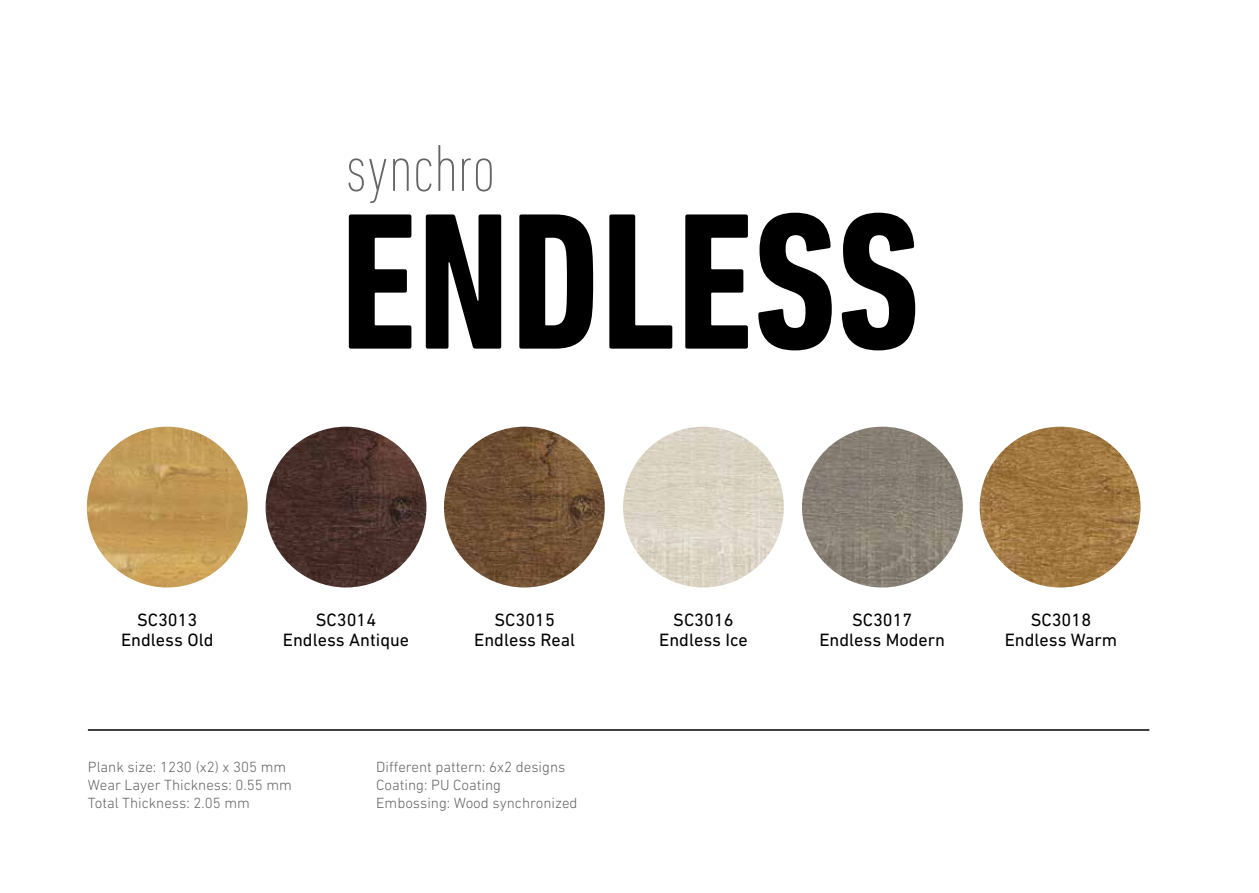
<style>
.page{position:relative;width:1259px;height:893px;background:#fff}
.page>*{position:absolute;margin:0;border:0;box-sizing:border-box;transform-origin:0 0}
.t1{font:700 condensed 197.25px "DIN Next LT Pro";color:#000}
.t2{font:200 condensed 67.5px "DIN Next LT Pro";letter-spacing:-.01em;color:#646567}
.t3{font:18.15px/20.4px "DIN Next LT Pro";color:#000;text-align:center}
.t4{font:300 15px/18px "DIN Next LT Pro";color:#646567}
</style>
<div class="page">
<img style="left:265px;top:427px;width:161px;height:160px;border-radius:80px">
<hr style="left:88px;top:729px;width:1061px;height:2px;background:#000">
<img style="left:623px;top:427px;width:161px;height:160px;border-radius:80px">
<img style="left:802px;top:427px;width:161px;height:160px;border-radius:80px">
<img style="left:979px;top:427px;width:161px;height:160px;border-radius:80px">
<img style="left:87px;top:427px;width:161px;height:160px;border-radius:80px">
<img style="left:444px;top:427px;width:161px;height:160px;border-radius:80px">
<h2 class="t2" style="left:345px;top:130px;width:152px">synchro</h2>
<h1 class="t1" style="left:340px;top:170px;width:582px">ENDLESS</h1>
<p class="t3" style="left:121px;top:609px;width:94px">SC3013<br>Endless Old</p>
<p class="t3" style="left:474px;top:609px;width:103px">SC3015<br>Endless Real</p>
<p class="t3" style="left:283px;top:609px;width:128px">SC3014<br>Endless Antique</p>
<p class="t4" style="left:88px;top:758px;width:205px">Plank size: 1230 (x2) x 305 mm<br>Wear Layer Thickness: 0.55 mm<br>Total Thickness: 2.05 mm</p>
<p class="t4" style="left:376px;top:758px;width:203px">Different pattern: 6x2 designs<br>Coating: PU Coating<br>Embossing: Wood synchronized</p>
<p class="t3" style="left:659px;top:609px;width:90px">SC3016<br>Endless Ice</p>
<p class="t3" style="left:819px;top:609px;width:127px">SC3017<br>Endless Modern</p>
<p class="t3" style="left:1004px;top:609px;width:114px">SC3018<br>Endless Warm</p>
</div>
